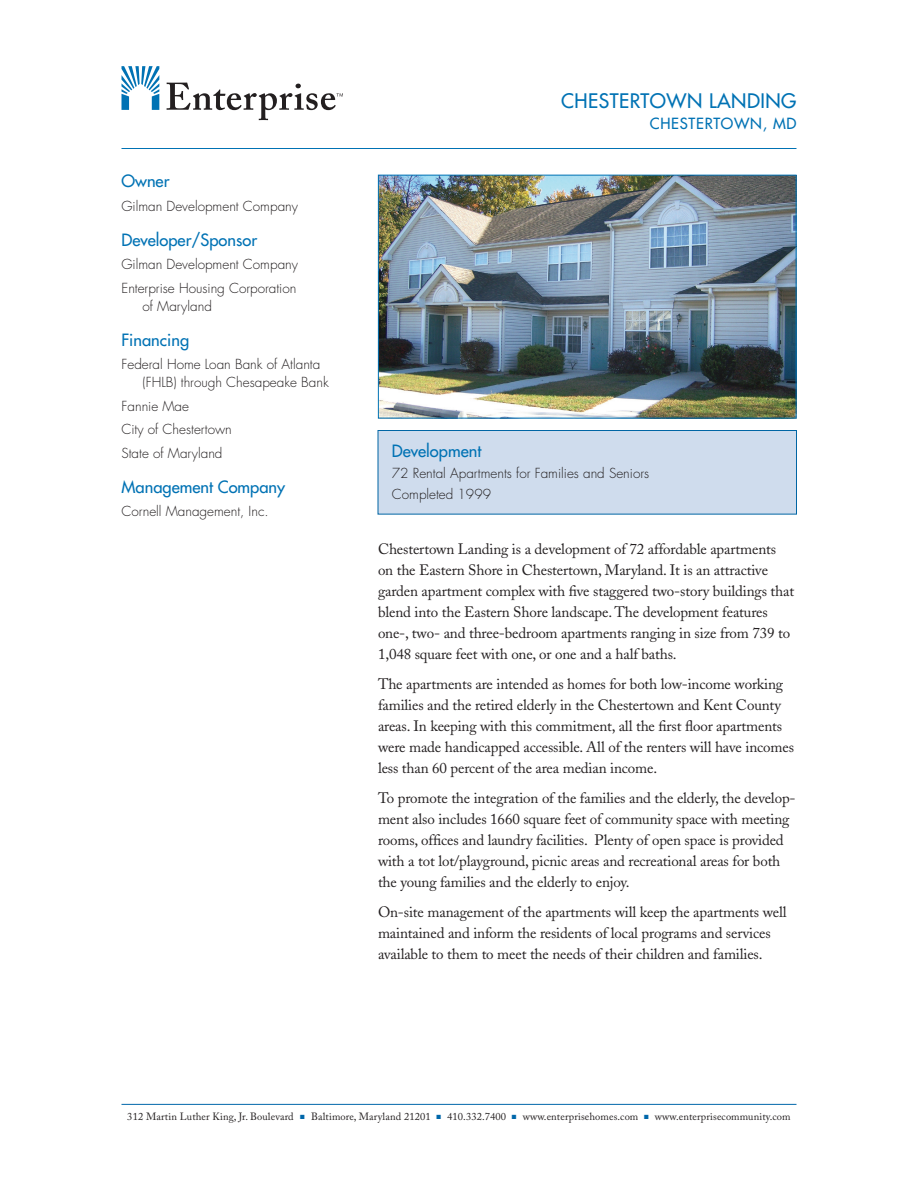
<style>
.page{position:relative;width:918px;height:1188px;background:#fff}
.page>*{position:absolute;margin:0;border:0;box-sizing:border-box;transform-origin:0 0}
.t1{font:19.5px "Futura";letter-spacing:.025em;color:#0072b4}
.t2{font:16.5px "Futura";color:#0072b4}
.t3{font:15px/21px "Adobe Caslon";letter-spacing:-.01em;color:#231f20}
.t4{font:15px "Futura";letter-spacing:.05em;color:#0072b4}
.t5{font:300 13.5px/23.4px "Futura";color:#231f20}
.t6{font:10.5px "Adobe Caslon Pro";letter-spacing:.01em;color:#231f20}
</style>
<div class="page">
<svg style="left:122px;top:66px;width:37px;height:44px"></svg>
<svg style="left:167px;top:83px;width:176px;height:37px"></svg>
<hr style="left:122px;top:148px;width:674px;height:1px;background:#0072b4">
<img style="left:380px;top:177px;width:414px;height:239px">
<div style="left:378px;top:175px;width:418px;height:243px;border:1px solid #0072b4"></div>
<hr style="left:122px;top:1104px;width:674px;height:1px;background:#0067aa">
<div style="left:378px;top:430px;width:418px;height:84px;background:#cfdced"></div>
<div style="left:378px;top:430px;width:419px;height:84px;border:1px solid #0065a4"></div>
<p class="t2" style="left:122px;top:171px;width:49px">Owner</p>
<p class="t5" style="left:122px;top:194px;width:178px">Gilman Development Company</p>
<p class="t2" style="left:122px;top:229px;width:137px">Developer/Sponsor</p>
<p class="t5" style="left:122px;top:253px;width:178px">Gilman Development Company<br>Enterprise Housing Corporation</p>
<p class="t5" style="left:143px;top:294px;width:71px">of Maryland</p>
<p class="t2" style="left:122px;top:330px;width:69px">Financing</p>
<p class="t5" style="left:143px;top:356px;width:188px;line-height:18px;text-indent:-21px">Federal Home Loan Bank of Atlanta (FHLB) through Chesapeake Bank</p>
<p class="t5" style="left:122px;top:395px;width:112px">Fannie Mae<br>City of Chestertown<br>State of Maryland</p>
<p class="t2" style="left:122px;top:477px;width:165px">Management Company</p>
<p class="t5" style="left:122px;top:500px;width:149px">Cornell Management, Inc.</p>
<h1 class="t1" style="left:561px;top:89px;width:237px">CHESTERTOWN LANDING</h1>
<p class="t4" style="left:650px;top:114px;width:148px">CHESTERTOWN, MD</p>
<p class="t2" style="left:392px;top:441px;width:91px">Development</p>
<p class="t5" style="left:392px;top:463px;width:259px;line-height:21px">72 Rental Apartments for Families and Seniors<br>Completed 1999</p>
<p class="t3" style="left:378px;top:538px;width:418px">Chestertown Landing is a development of 72 affordable apartments on the Eastern Shore in Chestertown, Maryland. It is an attractive garden apartment complex with five staggered two-story buildings that blend into the Eastern Shore landscape. The development features one-, two- and three-bedroom apartments ranging in size from 739 to 1,048 square feet with one, or one and a half baths.</p>
<p class="t3" style="left:378px;top:673px;width:418px">The apartments are intended as homes for both low-income working families and the retired elderly in the Chestertown and Kent County areas. In keeping with this commitment, all the first floor apartments were made handicapped accessible. All of the renters will have incomes less than 60 percent of the area median income.</p>
<p class="t3" style="left:378px;top:787px;width:419px">To promote the integration of the families and the elderly, the develop&shy;ment also includes 1660 square feet of community space with meeting rooms, offices and laundry facilities. Plenty of open space is provided with a tot lot/playground, picnic areas and recreational areas for both the young families and the elderly to enjoy.</p>
<p class="t3" style="left:378px;top:901px;width:410px">On-site management of the apartments will keep the apartments well maintained and inform the residents of local programs and services available to them to meet the needs of their children and families.</p>
<p class="t6" style="left:127px;top:1110px;width:168px">312 Martin Luther King, Jr. Boulevard</p>
<p class="t6" style="left:311px;top:1110px;width:121px">Baltimore, Maryland 21201</p>
<p class="t6" style="left:447px;top:1110px;width:60px">410.332.7400</p>
<p class="t6" style="left:523px;top:1110px;width:117px">www.enterprisehomes.com</p>
<p class="t6" style="left:655px;top:1110px;width:137px">www.enterprisecommunity.com</p>
</div>
